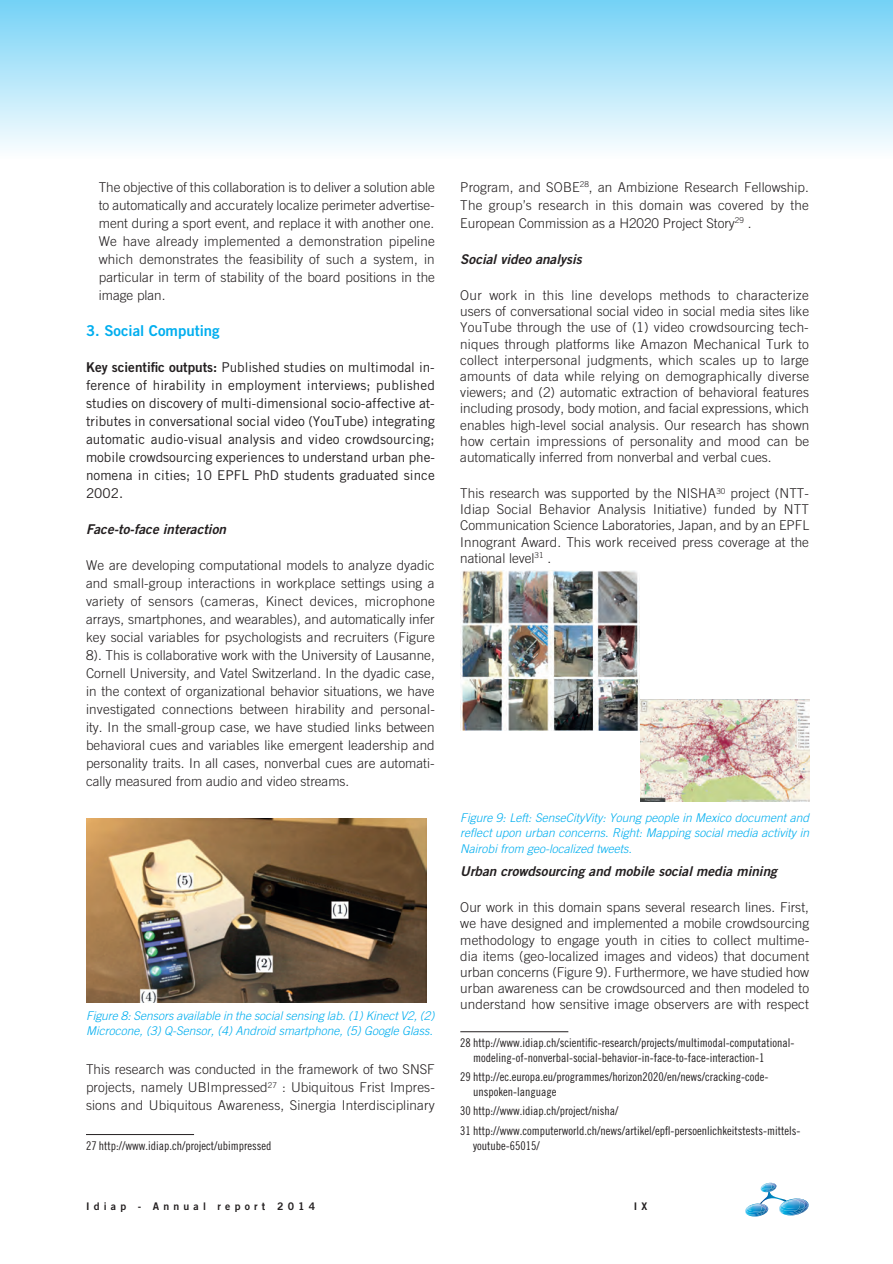
<style>
.page{position:relative;width:893px;height:1264px;background:#fff}
.page>*{position:absolute;margin:0;border:0;box-sizing:border-box;transform-origin:0 0}
.t1{font:15px "Trade Gothic Bold Two";color:#00aeef}
.t2{font:300 13.5px/18px "Trade Gothic";letter-spacing:.005em;color:#231f20;text-align:justify}
.t3{font:13.5px/18px "Trade Gothic";color:#231f20;text-align:justify}
.t4{font:italic 13.5px "Trade Gothic Bold Two";color:#231f20}
.t5{font:12px/15px "Trade Gothic Cond Eighteen";color:#231f20}
.t6{font:italic 300 12px/14.4px "Trade Gothic";color:#00aeef}
.t7{font:10.5px "Trade Gothic Bold Two";letter-spacing:.4em;color:#231f20}
.s1{font-family:"Trade Gothic Bold Two"}
</style>
<div class="page">
<hr style="left:0;top:0;width:1px;height:158px;background:#6bcff6">
<div style="left:1px;top:0;width:892px;height:158px;background:linear-gradient(to bottom,#74d2f6,#fbfdfe)"></div>
<svg style="left:745px;top:1182px;width:64px;height:34px"></svg>
<img style="left:86px;top:818px;width:340px;height:184px">
<hr style="left:86px;top:1134px;width:108px;height:1px;background:#231f20">
<img style="left:460px;top:570px;width:179px;height:160px">
<hr style="left:460px;top:1031px;width:108px;height:1px;background:#231f20">
<img style="left:640px;top:699px;width:169px;height:102px">
<p class="t2" style="left:99px;top:178px;width:338px">The objective of this collaboration is to deliver a solution able to automatically and accurately localize perimeter advertise&shy;ment during a sport event, and replace it with another one.<br>We have already implemented a demonstration pipeline which demonstrates the feasibility of such a system, in particular in term of stability of the board positions in the image plan.</p>
<p class="t1" style="left:86px;top:321px;width:135px">3. Social Computing</p>
<p class="t3" style="left:86px;top:358px;width:350px"><span class="s1">Key scientific outputs:</span> Published studies on multimodal in&shy;ference of hirability in employment interviews; published studies on discovery of multi-dimensional socio-affective at&shy;tributes in conversational social video (YouTube) integrating automatic audio-visual analysis and video crowdsourcing; mobile crowdsourcing experiences to understand urban phe&shy;nomena in cities; 10 EPFL PhD students graduated since 2002.</p>
<p class="t4" style="left:86px;top:521px;width:141px">Face-to-face interaction</p>
<p class="t2" style="left:86px;top:556px;width:350px">We are developing computational models to analyze dyadic and small-group interactions in workplace settings using a variety of sensors (cameras, Kinect devices, microphone arrays, smartphones, and wearables), and automatically infer key social variables for psychologists and recruiters (Figure 8). This is collaborative work with the University of Lausanne, Cornell University, and Vatel Switzerland. In the dyadic case, in the context of organizational behavior situations, we have investigated connections between hirability and personal&shy;ity. In the small-group case, we have studied links between behavioral cues and variables like emergent leadership and personality traits. In all cases, nonverbal cues are automati&shy;cally measured from audio and video streams.</p>
<p class="t6" style="left:86px;top:1008px;width:350px">Figure 8: Sensors available in the social sensing lab. (1) Kinect V2, (2)<br>Microcone, (3) Q-Sensor, (4) Android smartphone, (5) Google Glass.</p>
<p class="t2" style="left:86px;top:1060px;width:350px">This research was conducted in the framework of two SNSF projects, namely UBImpressed<sup>27</sup> : Ubiquitous Frist Impres&shy;sions and Ubiquitous Awareness, Sinergia Interdisciplinary</p>
<p class="t5" style="left:86px;top:1137px;width:187px">27 http://www.idiap.ch/project/ubimpressed</p>
<p class="t2" style="left:460px;top:178px;width:350px">Program, and SOBE<sup>28</sup>, an Ambizione Research Fellowship.<br>The group’s research in this domain was covered by the European Commission as a H2020 Project Story<sup>29</sup> .</p>
<p class="t4" style="left:460px;top:251px;width:123px">Social video analysis</p>
<p class="t2" style="left:460px;top:287px;width:350px;line-height:16.2px">Our work in this line develops methods to characterize users of conversational social video in social media sites like YouTube through the use of (1) video crowdsourcing tech&shy;niques through platforms like Amazon Mechanical Turk to collect interpersonal judgments, which scales up to large amounts of data while relying on demographically diverse viewers; and (2) automatic extraction of behavioral features including prosody, body motion, and facial expressions, which enables high-level social analysis. Our research has shown how certain impressions of personality and mood can be automatically inferred from nonverbal and verbal cues.</p>
<p class="t2" style="left:460px;top:485px;width:350px;line-height:16.2px">This research was supported by the NISHA<sup>30</sup> project (NTT-Idiap Social Behavior Analysis Initiative) funded by NTT Communication Science Laboratories, Japan, and by an EPFL Innogrant Award. This work received press coverage at the national level<sup>31</sup> .</p>
<p class="t6" style="left:460px;top:810px;width:350px">Figure 9: Left: SenseCityVity: Young people in Mexico document and reflect upon urban concerns. Right: Mapping social media activity in</p>
<p class="t6" style="left:460px;top:841px;width:173px">Nairobi from geo-localized tweets.</p>
<p class="t4" style="left:460px;top:863px;width:318px">Urban crowdsourcing and mobile social media mining</p>
<p class="t2" style="left:460px;top:899px;width:350px;line-height:16.2px">Our work in this domain spans several research lines. First, we have designed and implemented a mobile crowdsourcing methodology to engage youth in cities to collect multime&shy;dia items (geo-localized images and videos) that document urban concerns (Figure 9). Furthermore, we have studied how urban awareness can be crowdsourced and then modeled to understand how sensitive image observers are with respect</p>
<p class="t5" style="left:473px;top:1034px;width:323px;text-indent:-13px">28 http://www.idiap.ch/scientific-research/projects/multimodal-computational&shy;modeling-of-nonverbal-social-behavior-in-face-to-face-interaction-1</p>
<p class="t5" style="left:473px;top:1069px;width:297px;text-indent:-13px">29 http://ec.europa.eu/programmes/horizon2020/en/news/cracking-code&shy;unspoken-language</p>
<p class="t5" style="left:460px;top:1101px;width:342px;line-height:19.2px">30 http://www.idiap.ch/project/nisha/<br>31 http://www.computerworld.ch/news/artikel/epfl-persoenlichkeitstests-mittels-</p>
<p class="t5" style="left:473px;top:1137px;width:68px">youtube-65015/</p>
<p class="t7" style="left:86px;top:1199px;width:231px">Idiap - Annual report 2014</p>
<p class="t7" style="left:634px;top:1199px;width:15px">I X</p>
</div>
